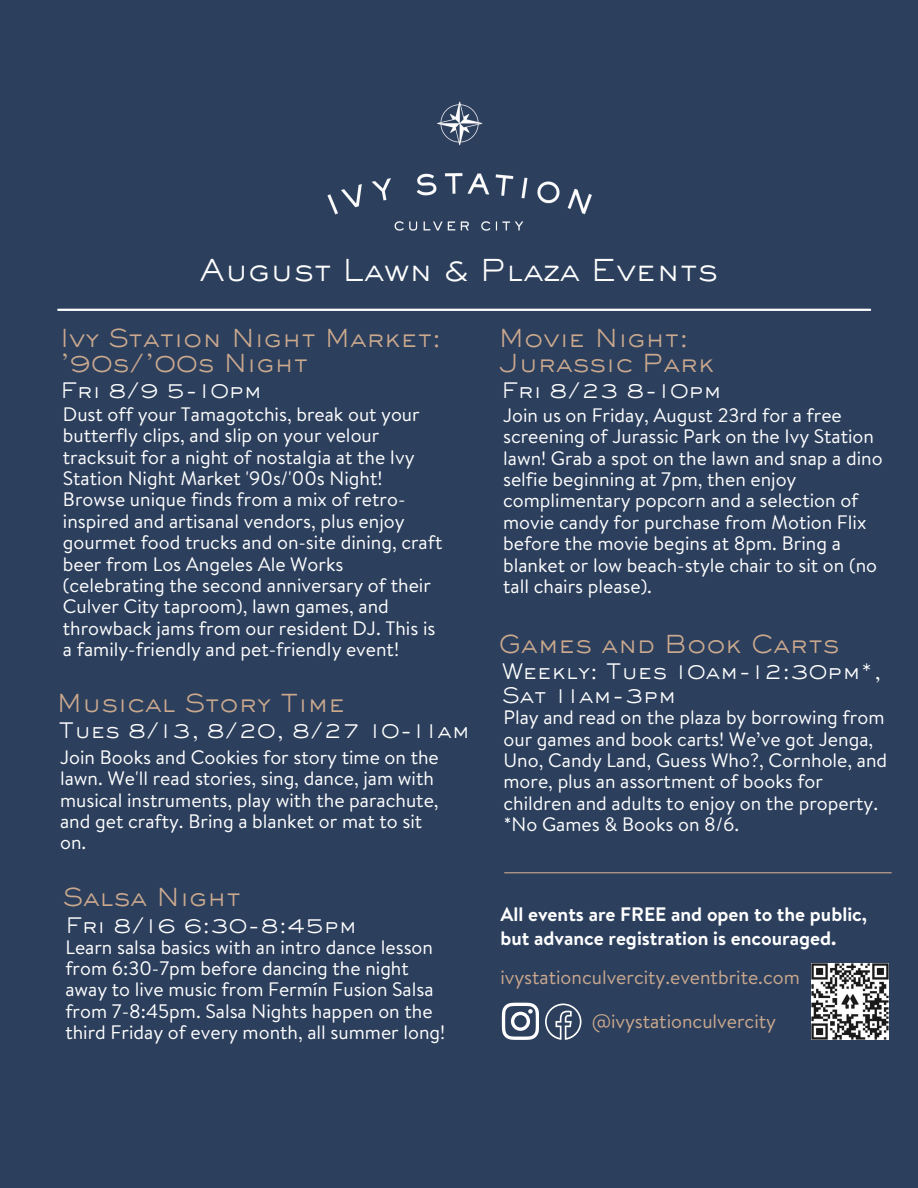
<style>
.page{position:relative;width:918px;height:1188px;background:#2c3f5d}
.page>*{position:absolute;margin:0;border:0;box-sizing:border-box;transform-origin:0 0}
.t1{font:300 29.7px "Sackers Gothic Std";color:#fefefe}
.t2{font:300 24.45px/24.8px "Sackers Gothic Std";color:#cba98e}
.t3{font:300 21px/23.7px "Sackers Gothic Std";color:#fff}
.t4{font:19.5px/21.3px "Brandon Text";color:#fff}
.t5{font:700 19.5px/23.7px "Brandon Text";color:#fff}
.t6{font:19.5px "Brandon Text";color:#cba98e}
</style>
<div class="page">
<hr style="left:504px;top:872px;width:388px;height:1px;background:#cba98e">
<img style="left:812px;top:963px;width:76px;height:77px">
<svg style="left:545px;top:1004px;width:36px;height:35px"></svg>
<hr style="left:58px;top:309px;width:812px;height:2px;background:#fff">
<img style="left:327px;top:101px;width:265px;height:130px">
<svg style="left:502px;top:1003px;width:37px;height:37px"></svg>
<p class="t1" style="left:200px;top:259px;width:520px">August Lawn &amp; Plaza Events</p>
<p class="t2" style="left:60px;top:328px;width:383px">Ivy Station Night Market: ’90s/’00s Night</p>
<p class="t3" style="left:61px;top:381px;width:203px">Fri 8/9 5-10pm</p>
<p class="t4" style="left:63px;top:403px;width:381px">Dust off your Tamagotchis, break out your butterfly clips, and slip on your velour tracksuit for a night of nostalgia at the Ivy Station Night Market '90s/'00s Night!<br>Browse unique finds from a mix of retro&shy;inspired and artisanal vendors, plus enjoy gourmet food trucks and on-site dining, craft beer from Los Angeles Ale Works (celebrating the second anniversary of their Culver City taproom), lawn games, and throwback jams from our resident DJ. This is a family-friendly and pet-friendly event!</p>
<h2 class="t2" style="left:57px;top:693px;width:290px">Musical Story Time</h2>
<p class="t4" style="left:60px;top:746px;width:380px">Join Books and Cookies for story time on the lawn. We'll read stories, sing, dance, jam with musical instruments, play with the parachute, and get crafty. Bring a blanket or mat to sit on.</p>
<p class="t3" style="left:59px;top:721px;width:413px">Tues 8/13, 8/20, 8/27 10-11am</p>
<p class="t2" style="left:63px;top:887px;width:180px">Salsa Night</p>
<h2 class="t3" style="left:66px;top:916px;width:293px">Fri 8/16 6:30-8:45pm</h2>
<p class="t4" style="left:65px;top:936px;width:381px">Learn salsa basics with an intro dance lesson from 6:30-7pm before dancing the night away to live music from Fermín Fusion Salsa from 7-8:45pm. Salsa Nights happen on the third Friday of every month, all summer long!</p>
<p class="t2" style="left:499px;top:328px;width:217px">Movie Night:<br>Jurassic Park</p>
<h3 class="t3" style="left:502px;top:381px;width:222px">Fri 8/23 8-10pm</h3>
<p class="t4" style="left:503px;top:404px;width:381px">Join us on Friday, August 23rd for a free screening of Jurassic Park on the Ivy Station lawn! Grab a spot on the lawn and snap a dino selfie beginning at 7pm, then enjoy complimentary popcorn and a selection of movie candy for purchase from Motion Flix before the movie begins at 8pm. Bring a blanket or low beach-style chair to sit on (no tall chairs please).</p>
<h2 class="t2" style="left:499px;top:634px;width:342px">Games and Book Carts</h2>
<h2 class="t3" style="left:502px;top:662px;width:380px">Weekly: Tues 10am-12:30pm*,<br>Sat 11am-3pm</h2>
<p class="t4" style="left:504px;top:706px;width:385px">Play and read on the plaza by borrowing from our games and book carts! We’ve got Jenga, Uno, Candy Land, Guess Who?, Cornhole, and more, plus an assortment of books for children and adults to enjoy on the property.</p>
<p class="t4" style="left:504px;top:813px;width:237px">*No Games &amp; Books on 8/6.</p>
<h2 class="t5" style="left:500px;top:902px;width:368px">All events are FREE and open to the public, but advance registration is encouraged.</h2>
<p class="t6" style="left:500px;top:963px;width:301px">ivystationculvercity.eventbrite.com</p>
<p class="t6" style="left:592px;top:1008px;width:186px">@ivystationculvercity</p>
</div>
